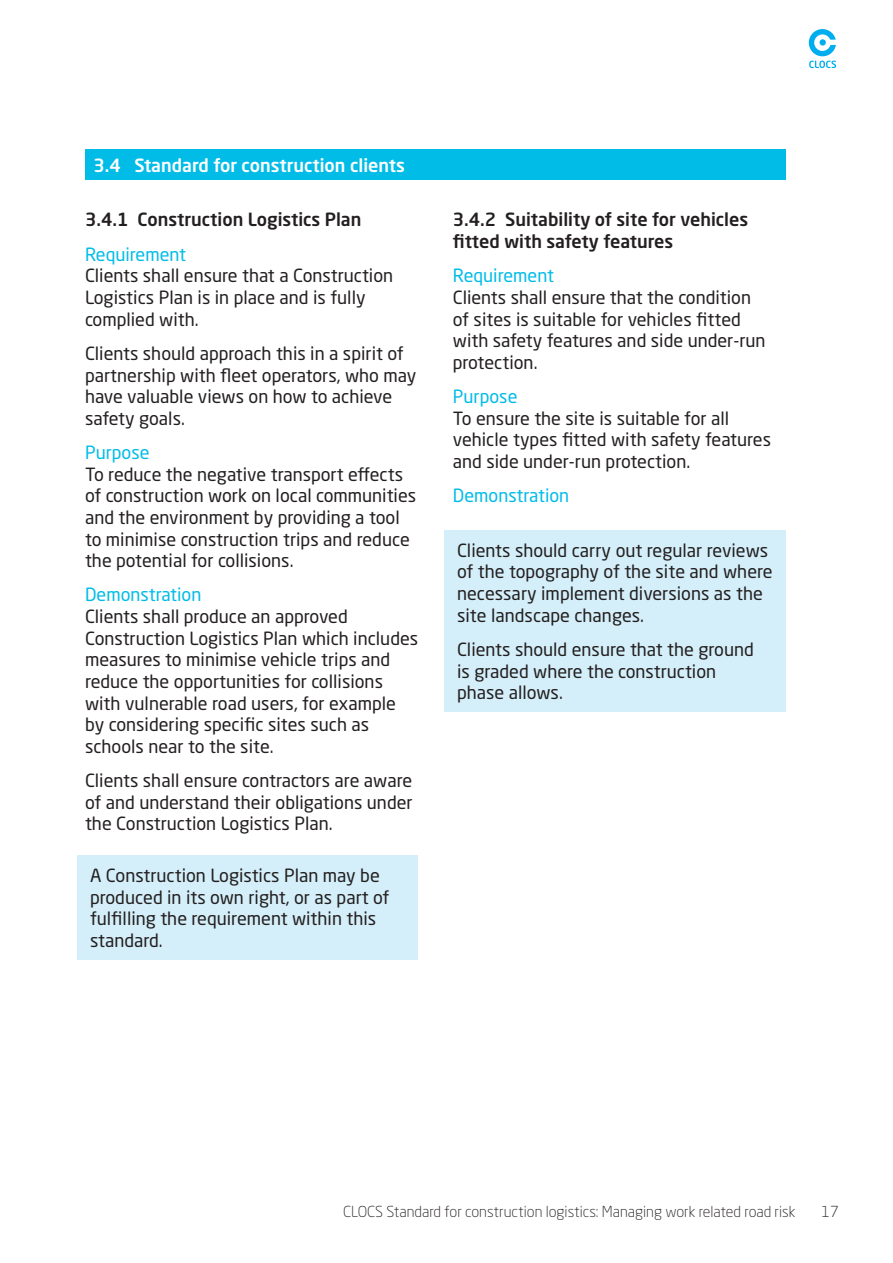
<style>
.page{position:relative;width:893px;height:1263px;background:#fff}
.page>*{position:absolute;margin:0;border:0;box-sizing:border-box;transform-origin:0 0}
.t1{font:18px/21.6px "Neo Sans Std";color:#231f20}
.t2{font:500 18px/21.6px "Neo Sans Std";color:#231f20}
.t3{font:18px "Neo Sans Std";color:#02bce8}
.t4{font:500 18px "Neo Sans Std";color:#fff}
.t5{font:300 15px "Neo Sans Std";color:#231f20}
</style>
<div class="page">
<svg style="left:809px;top:29px;width:27px;height:39px"></svg>
<div style="left:85px;top:150px;width:701px;height:30px;background:#02bce8"></div>
<div style="left:444px;top:530px;width:342px;height:182px;background:#d4eff9"></div>
<div style="left:77px;top:855px;width:341px;height:104px;background:#d4eff9"></div>
<p class="t4" style="left:94px;top:154px;width:313px">3.4 Standard for construction clients</p>
<p class="t2" style="left:85px;top:209px;width:278px">3.4.1 Construction Logistics Plan</p>
<p class="t3" style="left:85px;top:243px;width:103px">Requirement</p>
<p class="t1" style="left:85px;top:265px;width:310px">Clients shall ensure that a Construction<br>Logistics Plan is in place and is fully complied with.</p>
<p class="t1" style="left:85px;top:342px;width:333px">Clients should approach this in a spirit of partnership with fleet operators, who may have valuable views on how to achieve safety goals.</p>
<p class="t3" style="left:85px;top:441px;width:66px">Purpose</p>
<p class="t1" style="left:85px;top:463px;width:333px">To reduce the negative transport effects of construction work on local communities and the environment by providing a tool to minimise construction trips and reduce the potential for collisions.</p>
<p class="t3" style="left:85px;top:584px;width:118px">Demonstration</p>
<p class="t1" style="left:85px;top:605px;width:335px">Clients shall produce an approved Construction Logistics Plan which includes measures to minimise vehicle trips and reduce the opportunities for collisions with vulnerable road users, for example by considering specific sites such as schools near to the site.</p>
<p class="t1" style="left:85px;top:769px;width:329px;text-align:justify">Clients shall ensure contractors are aware of and understand their obligations under the Construction Logistics Plan.</p>
<p class="t1" style="left:90px;top:864px;width:301px">A Construction Logistics Plan may be produced in its own right, or as part of fulfilling the requirement within this standard.</p>
<p class="t2" style="left:453px;top:209px;width:297px">3.4.2 Suitability of site for vehicles fitted with safety features</p>
<p class="t3" style="left:453px;top:265px;width:103px">Requirement</p>
<p class="t1" style="left:453px;top:286px;width:314px">Clients shall ensure that the condition of sites is suitable for vehicles fitted with safety features and side under-run protection.</p>
<p class="t3" style="left:453px;top:385px;width:66px">Purpose</p>
<p class="t1" style="left:453px;top:407px;width:320px">To ensure the site is suitable for all vehicle types fitted with safety features and side under-run protection.</p>
<p class="t3" style="left:453px;top:485px;width:118px">Demonstration</p>
<p class="t1" style="left:457px;top:539px;width:317px">Clients should carry out regular reviews of the topography of the site and where necessary implement diversions as the site landscape changes.</p>
<p class="t1" style="left:457px;top:638px;width:298px">Clients should ensure that the ground is graded where the construction phase allows.</p>
<p class="t5" style="left:343px;top:1202px;width:454px">CLOCS Standard for construction logistics: Managing work related road risk</p>
<p class="t5" style="left:821px;top:1202px;width:19px">17</p>
</div>
